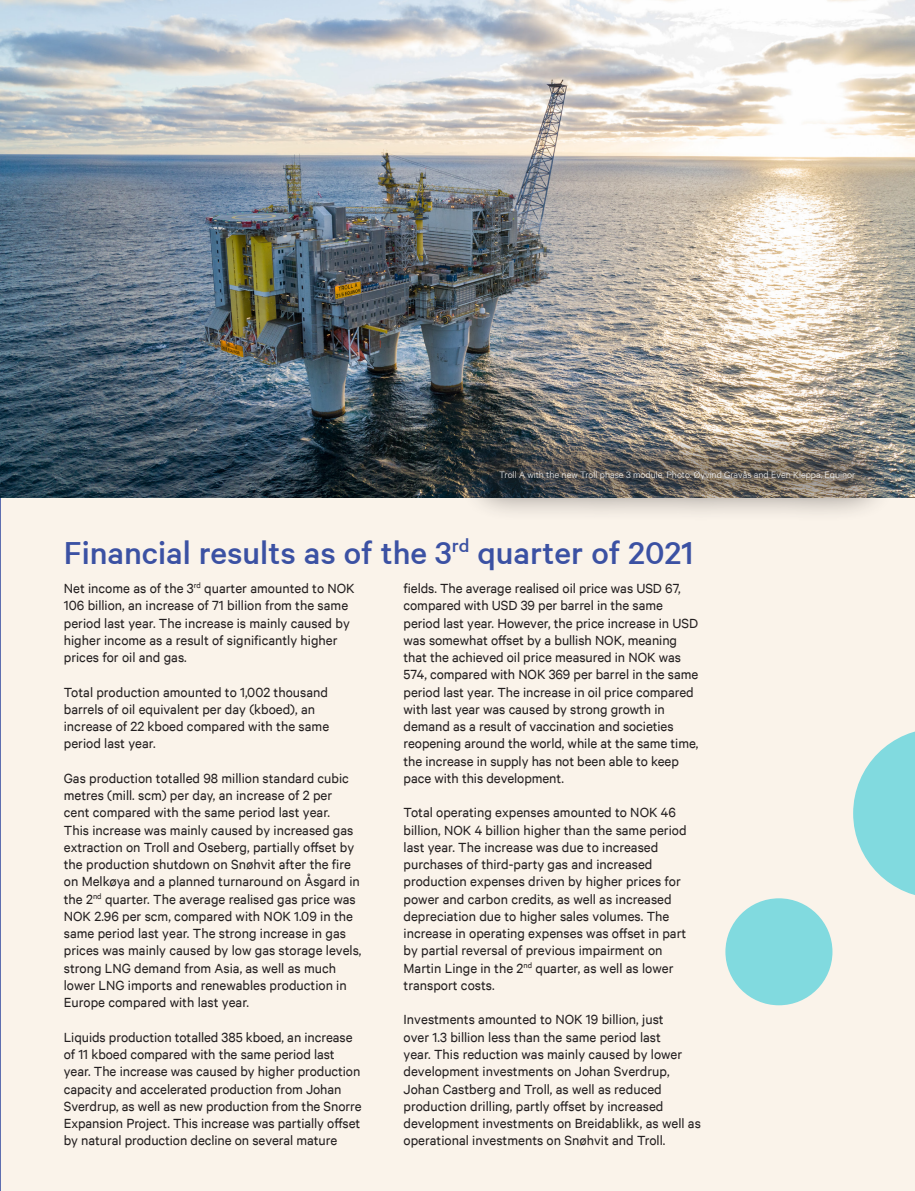
<style>
.page{position:relative;width:915px;height:1191px;background:#fff}
.page>*{position:absolute;margin:0;border:0;box-sizing:border-box;transform-origin:0 0}
.Subheadinger_stor{font:500 36px "Calibre";color:#3b51a3}
.Brødtekst{font:15px/17.2px "Calibre";color:#231f20}
.Bildetekst{font:300 10.5px "Calibre";color:#fff}
</style>
<div class="page">
<div style="left:1px;top:410px;width:913px;height:781px;background:#faf3ea"></div>
<svg style="left:0;top:497px;width:1px;height:694px"></svg>
<img style="left:0;top:0;width:914px;height:497px">
<div style="left:725px;top:898px;width:107px;height:107px;background:#81dadf;border-radius:50%"></div>
<svg style="left:853px;top:732px;width:61px;height:163px"></svg>
<div style="left:456px;top:427px;width:442px;height:96px;background:#231f20;opacity:.46"></div>
<p class="Bildetekst" style="left:499px;top:468px;width:357px">Troll A with the new Troll phase 3 module. Photo: Øyvind Gravås and Even Kleppa, Equinor</p>
<p class="Subheadinger_stor" style="left:64px;top:531px;width:630px">Financial results as of the 3<sup>rd</sup> quarter of 2021</p>
<p class="Brødtekst" style="left:403px;top:579px;width:296px">fields. The average realised oil price was USD 67, compared with USD 39 per barrel in the same period last year. However, the price increase in USD was somewhat offset by a bullish NOK, meaning that the achieved oil price measured in NOK was 574, compared with NOK 369 per barrel in the same period last year. The increase in oil price compared with last year was caused by strong growth in demand as a result of vaccination and societies reopening around the world, while at the same time, the increase in supply has not been able to keep pace with this development.</p>
<p class="Brødtekst" style="left:403px;top:803px;width:284px">Total operating expenses amounted to NOK 46 billion, NOK 4 billion higher than the same period last year. The increase was due to increased purchases of third-party gas and increased production expenses driven by higher prices for power and carbon credits, as well as increased depreciation due to higher sales volumes. The increase in operating expenses was offset in part by partial reversal of previous impairment on Martin Linge in the 2<sup>nd</sup> quarter, as well as lower transport costs.</p>
<p class="Brødtekst" style="left:403px;top:1010px;width:299px">Investments amounted to NOK 19 billion, just<br>over 1.3 billion less than the same period last<br>year. This reduction was mainly caused by lower development investments on Johan Sverdrup, Johan Castberg and Troll, as well as reduced production drilling, partly offset by increased development investments on Breidablikk, as well as operational investments on Snøhvit and Troll.</p>
<p class="Brødtekst" style="left:64px;top:579px;width:292px">Net income as of the 3<sup>rd</sup> quarter amounted to NOK 106 billion, an increase of 71 billion from the same period last year. The increase is mainly caused by higher income as a result of significantly higher prices for oil and gas.</p>
<p class="Brødtekst" style="left:64px;top:683px;width:267px">Total production amounted to 1,002 thousand barrels of oil equivalent per day (kboed), an increase of 22 kboed compared with the same period last year.</p>
<p class="Brødtekst" style="left:64px;top:769px;width:299px">Gas production totalled 98 million standard cubic metres (mill. scm) per day, an increase of 2 per cent compared with the same period last year.<br>This increase was mainly caused by increased gas extraction on Troll and Oseberg, partially offset by the production shutdown on Snøhvit after the fire on Melkøya and a planned turnaround on Åsgard in the 2<sup>nd</sup> quarter. The average realised gas price was NOK 2.96 per scm, compared with NOK 1.09 in the same period last year. The strong increase in gas prices was mainly caused by low gas storage levels, strong LNG demand from Asia, as well as much lower LNG imports and renewables production in Europe compared with last year.</p>
<p class="Brødtekst" style="left:64px;top:1028px;width:299px">Liquids production totalled 385 kboed, an increase of 11 kboed compared with the same period last year. The increase was caused by higher production capacity and accelerated production from Johan Sverdrup, as well as new production from the Snorre Expansion Project. This increase was partially offset by natural production decline on several mature</p>
</div>
